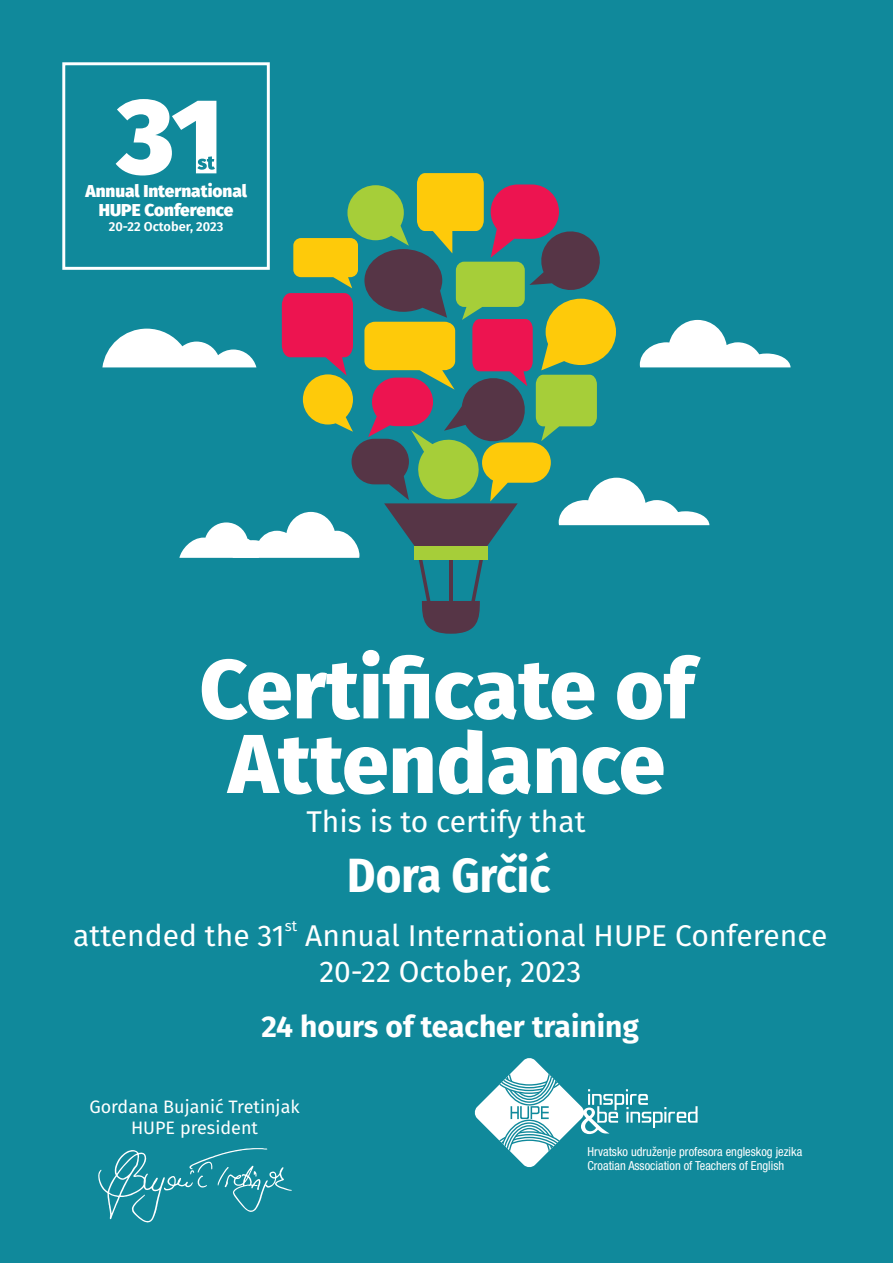
<style>
.page{position:relative;width:893px;height:1263px;background:#10899b}
.page>*{position:absolute;margin:0;border:0;box-sizing:border-box;transform-origin:0 0}
.t1{font:800 83.55px/74.6px "Fira Sans";color:#fff;text-align:center}
.t2{font:700 48px "Fira Sans Condensed";color:#fff}
.t3{font:30px/36px "Fira Sans";color:#fff;text-align:center}
.t4{font:700 30px "Fira Sans";color:#fff}
.t5{font:18px/21.6px "Fira Sans";color:#fff;text-align:center}
.t6{font:900 17.25px/18.6px "Fira Sans";color:#fff;text-align:center}
.t7{font:15px "Fira Sans";color:#fff}
.t8{font:600 12.9px "Fira Sans";color:#fff}
.t9{font:condensed 12.45px/14.2px "Helvetica Neue LT Pro";color:#fff}
</style>
<div class="page">
<div style="left:62px;top:62px;width:208px;height:208px;border:3px solid #fff"></div>
<svg style="left:102px;top:99px;width:689px;height:535px"></svg>
<svg style="left:474px;top:1058px;width:224px;height:109px"></svg>
<svg style="left:98px;top:1148px;width:194px;height:75px"></svg>
<p class="t6" style="left:85px;top:182px;width:163px">Annual International<br>HUPE Conference</p>
<p class="t8" style="left:109px;top:219px;width:116px">20-22 October, 2023</p>
<h1 class="t1" style="left:199px;top:653px;width:496px">Certificate of<br>Attendance</h1>
<p class="t3" style="left:306px;top:804px;width:281px">This is to certify that</p>
<h2 class="t2" style="left:347px;top:847px;width:205px">Dora Grčić</h2>
<p class="t7" style="left:285px;top:917px;width:14px">st</p>
<p class="t3" style="left:73px;top:918px;width:756px">attended the 31 Annual International HUPE Conference<br>20-22 October, 2023</p>
<p class="t4" style="left:262px;top:1009px;width:379px">24 hours of teacher training</p>
<p class="t5" style="left:89px;top:1096px;width:212px">Gordana Bujanić Tretinjak<br>HUPE president</p>
<p class="t9" style="left:587px;top:1146px;width:216px">Hrvatsko udruženje profesora engleskog jezika<br>Croatian Association of Teachers of English</p>
</div>
